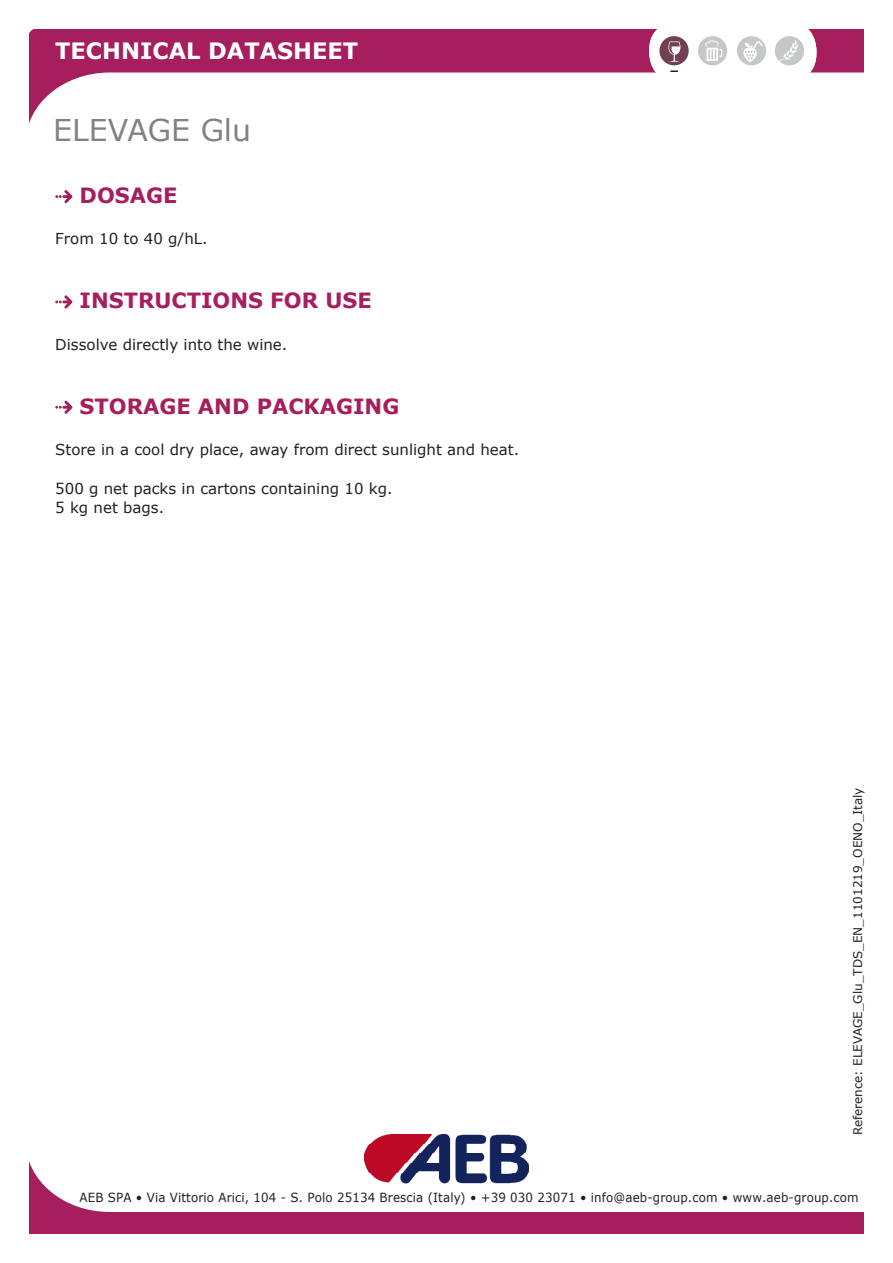
<style>
.page{position:relative;width:893px;height:1263px;background:#fff}
.page>*{position:absolute;margin:0;border:0;box-sizing:border-box;transform-origin:0 0}
.t1{font:30px "Verdana";color:#808285}
.t2{font:700 22.5px "Verdana";color:#fff}
.t3{font:700 21px "Verdana";color:#a71e5f}
.t4{font:15px "Verdana";color:#231f20}
.t5{font:12.6px "Verdana";letter-spacing:.01em;color:#231f20;scale:.94 1}
.t6{font:12px "Verdana";color:#231f20}
</style>
<div class="page">
<svg style="left:30px;top:30px;width:833px;height:91px"></svg>
<div style="left:649px;top:22px;width:167px;height:60px;background:#fff;border-radius:28px"></div>
<svg style="left:670px;top:70px;width:8px;height:2px"></svg>
<div style="left:775px;top:36px;width:29px;height:29px;background:#c6c7c8;border-radius:50%"></div>
<svg style="left:779px;top:40px;width:19px;height:21px"></svg>
<div style="left:737px;top:36px;width:29px;height:29px;background:#c6c7c8;border-radius:50%"></div>
<div style="left:659px;top:36px;width:30px;height:29px;background:#724053;border-radius:50%"></div>
<div style="left:698px;top:36px;width:29px;height:29px;background:#c6c7c8;border-radius:50%"></div>
<svg style="left:705px;top:40px;width:17px;height:21px"></svg>
<svg style="left:668px;top:41px;width:12px;height:21px"></svg>
<svg style="left:743px;top:41px;width:20px;height:21px"></svg>
<svg style="left:30px;top:1164px;width:834px;height:69px"></svg>
<img style="left:364px;top:1134px;width:165px;height:49px">
<svg style="left:55px;top:190px;width:17px;height:13px"></svg>
<svg style="left:55px;top:295px;width:17px;height:13px"></svg>
<svg style="left:55px;top:401px;width:17px;height:13px"></svg>
<h2 class="t2" style="left:55px;top:35px;width:304px">TECHNICAL DATASHEET</h2>
<p class="t1" style="left:53px;top:110px;width:200px">ELEVAGE Glu</p>
<p class="t3" style="left:80px;top:181px;width:99px">DOSAGE</p>
<p class="t4" style="left:55px;top:228px;width:154px">From 10 to 40 g/hL.</p>
<p class="t3" style="left:80px;top:286px;width:294px">INSTRUCTIONS FOR USE</p>
<p class="t4" style="left:55px;top:334px;width:234px">Dissolve directly into the wine.</p>
<p class="t3" style="left:80px;top:391px;width:321px">STORAGE AND PACKAGING</p>
<p class="t4" style="left:55px;top:439px;width:465px">Store in a cool dry place, away from direct sunlight and heat.</p>
<p class="t4" style="left:55px;top:478px;width:339px">500 g net packs in cartons containing 10 kg.</p>
<p class="t4" style="left:55px;top:498px;width:110px">5 kg net bags.</p>
<p class="t6" style="left:849px;top:1135px;width:349px;rotate:-90deg">Reference: ELEVAGE_Glu_TDS_EN_1101219_OENO_Italy</p>
<p class="t5" style="left:80px;top:1189px;width:830px">AEB SPA • Via Vittorio Arici, 104 - S. Polo 25134 Brescia (Italy) • +39 030 23071 • info@aeb-group.com • www.aeb-group.com</p>
</div>
